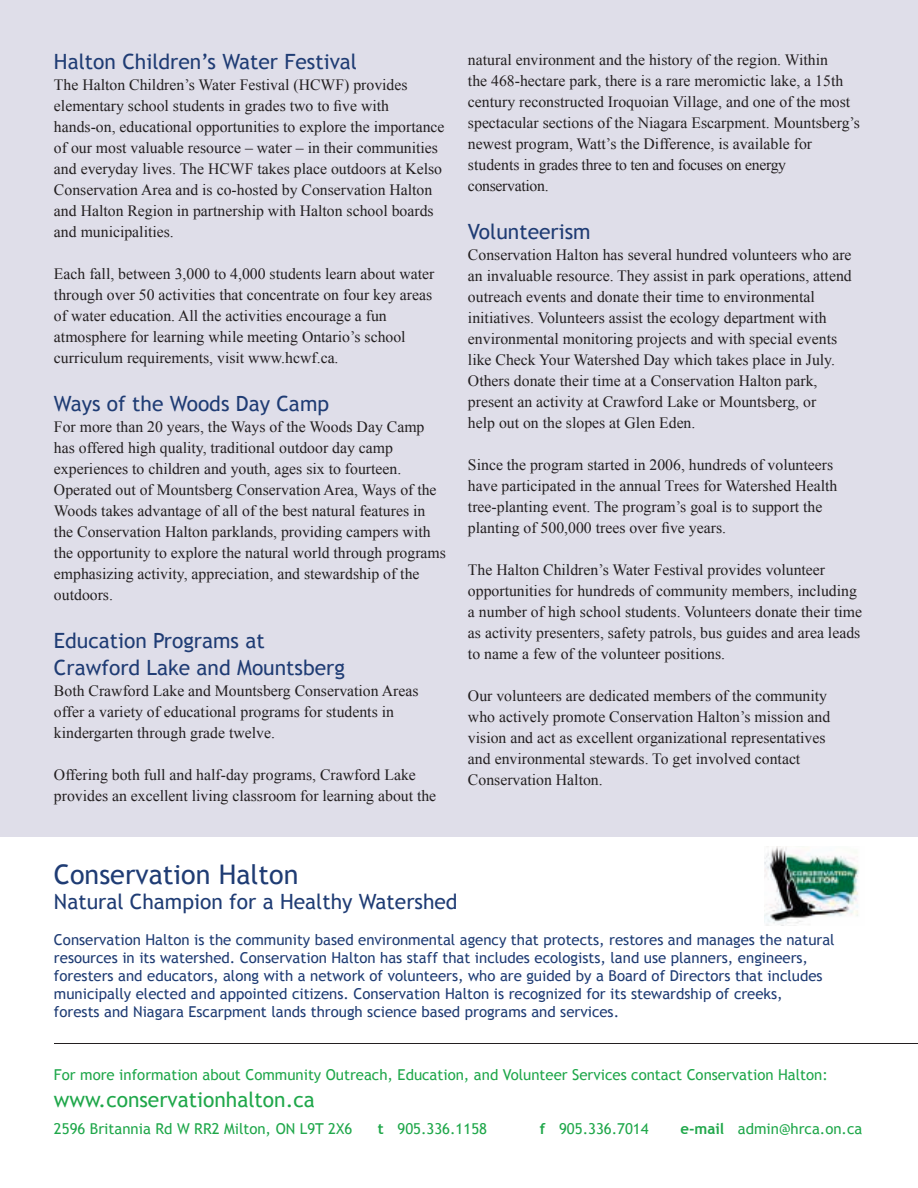
<style>
.page{position:relative;width:918px;height:1188px;background:#fff}
.page>*{position:absolute;margin:0;border:0;box-sizing:border-box;transform-origin:0 0}
.t1{font:27px "Trebuchet MS";color:#1f3c74}
.t2{font:21px/27px "Trebuchet MS";color:#1f3c74}
.t3{font:21px "Trebuchet MS";color:#1fa74a}
.t4{font:15.75px/21px "Times New Roman";color:#231f20}
.t5{font:15px/18px "Trebuchet MS";color:#1f3c74}
.t6{font:15px "Trebuchet MS";color:#1fa74a}
.s1{font-weight:700}
</style>
<div class="page">
<div style="left:0;top:0;width:918px;height:837px;background:#dfdee9"></div>
<hr style="left:54px;top:1043px;width:864px;height:1px;background:#231f20">
<img style="left:765px;top:846px;width:94px;height:80px">
<h2 class="t2" style="left:54px;top:50px;width:305px">Halton Children’s Water Festival</h2>
<p class="t4" style="left:54px;top:76px;width:392px">The Halton Children’s Water Festival (HCWF) provides elementary school students in grades two to five with hands-on, educational opportunities to explore the importance of our most valuable resource – water – in their communities and everyday lives. The HCWF takes place outdoors at Kelso Conservation Area and is co-hosted by Conservation Halton and Halton Region in partnership with Halton school boards and municipalities.</p>
<p class="t4" style="left:54px;top:265px;width:382px">Each fall, between 3,000 to 4,000 students learn about water through over 50 activities that concentrate on four key areas of water education. All the activities encourage a fun atmosphere for learning while meeting Ontario’s school curriculum requirements, visit www.hcwf.ca.</p>
<h2 class="t2" style="left:54px;top:392px;width:277px">Ways of the Woods Day Camp</h2>
<p class="t4" style="left:54px;top:418px;width:393px">For more than 20 years, the Ways of the Woods Day Camp has offered high quality, traditional outdoor day camp experiences to children and youth, ages six to fourteen.<br>Operated out of Mountsberg Conservation Area, Ways of the Woods takes advantage of all of the best natural features in the Conservation Halton parklands, providing campers with the opportunity to explore the natural world through programs emphasizing activity, appreciation, and stewardship of the outdoors.</p>
<h2 class="t2" style="left:54px;top:629px;width:292px">Education Programs at<br>Crawford Lake and Mountsberg</h2>
<p class="t4" style="left:54px;top:682px;width:366px">Both Crawford Lake and Mountsberg Conservation Areas offer a variety of educational programs for students in kindergarten through grade twelve.</p>
<p class="t4" style="left:54px;top:766px;width:384px">Offering both full and half-day programs, Crawford Lake provides an excellent living classroom for learning about the</p>
<p class="t4" style="left:468px;top:51px;width:394px">natural environment and the history of the region. Within<br>the 468-hectare park, there is a rare meromictic lake, a 15th century reconstructed Iroquoian Village, and one of the most spectacular sections of the Niagara Escarpment. Mountsberg’s newest program, Watt’s the Difference, is available for students in grades three to ten and focuses on energy conservation.</p>
<h2 class="t2" style="left:468px;top:220px;width:124px">Volunteerism</h2>
<p class="t4" style="left:468px;top:246px;width:385px">Conservation Halton has several hundred volunteers who are an invaluable resource. They assist in park operations, attend outreach events and donate their time to environmental initiatives. Volunteers assist the ecology department with environmental monitoring projects and with special events like Check Your Watershed Day which takes place in July.<br>Others donate their time at a Conservation Halton park, present an activity at Crawford Lake or Mountsberg, or<br>help out on the slopes at Glen Eden.</p>
<p class="t4" style="left:468px;top:456px;width:371px">Since the program started in 2006, hundreds of volunteers have participated in the annual Trees for Watershed Health tree-planting event. The program’s goal is to support the planting of 500,000 trees over five years.</p>
<p class="t4" style="left:468px;top:561px;width:396px">The Halton Children’s Water Festival provides volunteer opportunities for hundreds of community members, including a number of high school students. Volunteers donate their time as activity presenters, safety patrols, bus guides and area leads to name a few of the volunteer positions.</p>
<p class="t4" style="left:468px;top:687px;width:364px">Our volunteers are dedicated members of the community who actively promote Conservation Halton’s mission and vision and act as excellent organizational representatives and environmental stewards. To get involved contact Conservation Halton.</p>
<h1 class="t1" style="left:54px;top:864px;width:246px">Conservation Halton</h1>
<h2 class="t2" style="left:54px;top:890px;width:405px">Natural Champion for a Healthy Watershed</h2>
<p class="t5" style="left:54px;top:932px;width:782px">Conservation Halton is the community based environmental agency that protects, restores and manages the natural resources in its watershed. Conservation Halton has staff that includes ecologists, land use planners, engineers, foresters and educators, along with a network of volunteers, who are guided by a Board of Directors that includes municipally elected and appointed citizens. Conservation Halton is recognized for its stewardship of creeks,<br>forests and Niagara Escarpment lands through science based programs and services.</p>
<p class="t6" style="left:54px;top:1069px;width:775px">For more information about Community Outreach, Education, and Volunteer Services contact Conservation Halton:</p>
<h2 class="t3" style="left:54px;top:1092px;width:262px">www.conservationhalton.ca</h2>
<p class="t6" style="left:54px;top:1123px;width:300px">2596 Britannia Rd W RR2 Milton, ON L9T 2X6</p>
<p class="t6" style="left:378px;top:1123px;width:111px"><span class="s1">t</span> 905.336.1158</p>
<p class="t6" style="left:540px;top:1123px;width:110px"><span class="s1">f</span> 905.336.7014</p>
<p class="t6" style="left:680px;top:1123px;width:184px"><span class="s1">e-mail</span> admin@hrca.on.ca</p>
</div>
